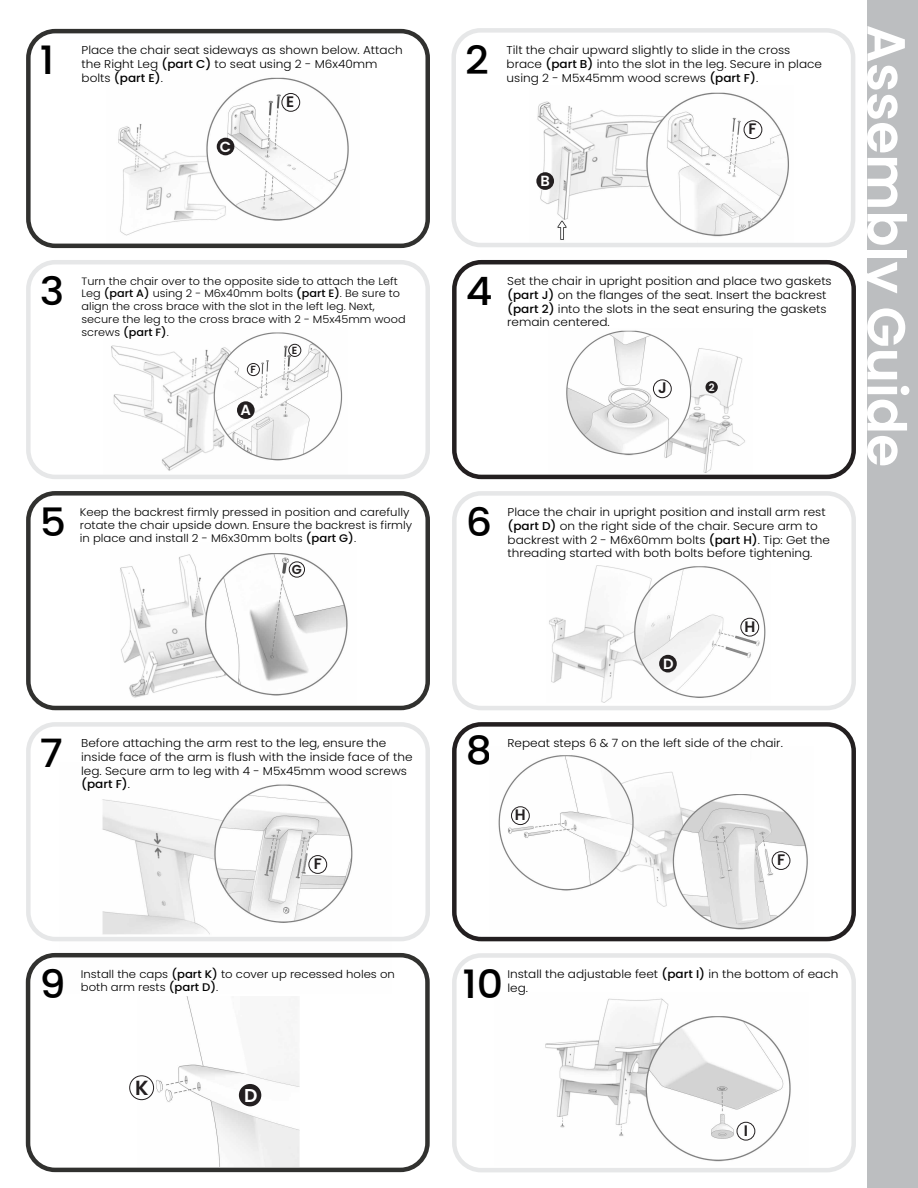
<style>
.page{position:relative;width:918px;height:1188px;background:#fff}
.page>*{position:absolute;margin:0;border:0;box-sizing:border-box;transform-origin:0 0}
.t1{font:600 53.55px "Poppins";color:#fff}
.t2{font:500 39px "Poppins";color:#000;scale:1.05 1}
.t3{font:600 20.4px "Poppins";color:#231f20}
.t4{font:600 18.6px "Poppins";color:#fff}
.t5{font:600 15.3px "Poppins";color:#231f20}
.t6{font:600 15.15px "Poppins";color:#231f20}
.t7{font:600 14.7px "Poppins";color:#fff}
.t8{font:600 13.05px "Poppins";color:#231f20}
.t9{font:300 11.4px/13.6px "Poppins";color:#000;scale:1.05 1}
.t10{font:300 11.1px/13.2px "Poppins";color:#000;scale:1.05 1}
.t11{font:300 10.65px/12.8px "Poppins";color:#000;scale:1.05 1}
.t12{font:600 10.35px "Poppins";color:#231f20}
.t13{font:600 10.2px "Poppins";color:#fff}
.s1{font-weight:500}
.s2{font-size:11.1px}
</style>
<div class="page">
<img style="left:118px;top:77px;width:231px;height:159px">
<div style="left:26px;top:29px;width:404px;height:219px;border:4px solid #31312f;border-radius:27px"></div>
<div style="left:217px;top:138px;width:17px;height:17px;background:#231f20;border-radius:50%"></div>
<div style="left:282px;top:93px;width:18px;height:18px;border:1px solid #231f20;border-radius:50%"></div>
<img style="left:111px;top:332px;width:232px;height:139px">
<div style="left:26px;top:260px;width:404px;height:219px;border:4px solid #e6e7e8;border-radius:27px"></div>
<div style="left:237px;top:401px;width:18px;height:18px;background:#231f20;border-radius:50%"></div>
<div style="left:289px;top:344px;width:12px;height:12px;border:1px solid #231f20;border-radius:50%"></div>
<div style="left:247px;top:363px;width:12px;height:13px;border:1px solid #231f20;border-radius:50%"></div>
<img style="left:566px;top:330px;width:179px;height:143px">
<div style="left:452px;top:260px;width:404px;height:219px;border:4px solid #231f20;border-radius:27px"></div>
<div style="left:653px;top:380px;width:18px;height:18px;border:1px solid #231f20;border-radius:50%"></div>
<div style="left:706px;top:381px;width:12px;height:12px;background:#231f20;border-radius:50%"></div>
<div style="left:26px;top:491px;width:404px;height:219px;border:4px solid #31312f;border-radius:27px"></div>
<img style="left:120px;top:553px;width:228px;height:145px">
<div style="left:289px;top:562px;width:16px;height:15px;border:1px solid #231f20;border-radius:50%"></div>
<img style="left:545px;top:998px;width:246px;height:164px">
<div style="left:452px;top:953px;width:404px;height:219px;border:4px solid #e6e7e8;border-radius:27px"></div>
<div style="left:737px;top:1122px;width:18px;height:18px;border:1px solid #231f20;border-radius:50%"></div>
<img style="left:537px;top:92px;width:252px;height:148px">
<div style="left:451px;top:28px;width:404px;height:219px;border:4px solid #e6e7e8;border-radius:27px"></div>
<div style="left:536px;top:172px;width:18px;height:18px;background:#231f20;border-radius:50%"></div>
<div style="left:744px;top:121px;width:18px;height:18px;border:1px solid #231f20;border-radius:50%"></div>
<div style="left:452px;top:491px;width:404px;height:219px;border:4px solid #e6e7e8;border-radius:27px"></div>
<img style="left:549px;top:565px;width:217px;height:138px">
<div style="left:741px;top:618px;width:18px;height:18px;border:1px solid #231f20;border-radius:50%"></div>
<div style="left:659px;top:655px;width:18px;height:17px;background:#231f20;border-radius:50%"></div>
<img style="left:59px;top:784px;width:333px;height:169px">
<div style="left:26px;top:722px;width:404px;height:219px;border:4px solid #e6e7e8;border-radius:27px"></div>
<div style="left:309px;top:856px;width:18px;height:17px;border:1px solid #231f20;border-radius:50%"></div>
<img style="left:498px;top:755px;width:310px;height:175px">
<div style="left:452px;top:722px;width:404px;height:219px;border:4px solid #231f20;border-radius:27px"></div>
<div style="left:511px;top:807px;width:18px;height:18px;border:1px solid #231f20;border-radius:50%"></div>
<div style="left:772px;top:852px;width:18px;height:17px;border:1px solid #231f20;border-radius:50%"></div>
<img style="left:138px;top:996px;width:162px;height:171px">
<div style="left:26px;top:953px;width:404px;height:219px;border:4px solid #31312f;border-radius:27px"></div>
<div style="left:239px;top:1084px;width:22px;height:22px;background:#231f20;border-radius:50%"></div>
<div style="left:130px;top:1076px;width:24px;height:24px;border:1px solid #231f20;border-radius:50%"></div>
<div style="left:867px;top:0;width:51px;height:1188px;background:#bcbec0"></div>
<h2 class="t2" style="left:40px;top:38px;width:15px">1</h2>
<p class="t9" style="left:82px;top:43px;width:307px">Place the chair seat sideways as shown below. Attach the Right Leg <span class="s1">(part C)</span> to seat using 2 - M6x40mm bolts <span class="s1">(part E)</span>.</p>
<p class="t7" style="left:220px;top:138px;width:13px">C</p>
<h3 class="t6" style="left:286px;top:93px;width:10px">E</h3>
<h2 class="t2" style="left:40px;top:269px;width:25px">3</h2>
<p class="t11" style="left:82px;top:275px;width:310px">Turn the chair over to the opposite side to attach the Left Leg <span class="s1">(part A)</span> using 2 - M6x40mm bolts <span class="s1">(part E)</span>. Be sure to align the cross brace with the slot in the left leg. Next, secure the leg to the cross brace with 2 - M5x45mm wood screws <span class="s1">(part F)</span>.</p>
<p class="t12" style="left:251px;top:363px;width:7px">F</p>
<p class="t7" style="left:241px;top:402px;width:12px">A</p>
<p class="t12" style="left:292px;top:344px;width:7px">E</p>
<h2 class="t2" style="left:40px;top:500px;width:27px">5</h2>
<p class="t10" style="left:80px;top:506px;width:318px">Keep the backrest firmly pressed in position and carefully rotate the chair upside down. Ensure the backrest is firmly</p>
<p class="t10" style="left:80px;top:532px;width:265px">in place and install 2 - M6x30mm bolts <span class="s1">(part G)</span>.</p>
<p class="t8" style="left:292px;top:561px;width:12px">G</p>
<h2 class="t2" style="left:40px;top:731px;width:23px">7</h2>
<p class="t9" style="left:81px;top:737px;width:317px">Before attaching the arm rest to the leg, ensure the inside face of the arm is flush with the inside face of the leg. Secure arm to leg with 4 - M5x45mm wood screws <span class="s1">(part F)</span>.</p>
<h3 class="t6" style="left:314px;top:855px;width:10px">F</h3>
<p class="t10" style="left:81px;top:967px;width:301px">Install the caps <span class="s1">(part K)</span> to cover up recessed holes on</p>
<h2 class="t2" style="left:40px;top:962px;width:26px">9</h2>
<p class="t10" style="left:81px;top:981px;width:132px">both arm rests <span class="s1">(part D)</span>.</p>
<h3 class="t3" style="left:135px;top:1076px;width:15px">K</h3>
<h3 class="t4" style="left:244px;top:1084px;width:15px">D</h3>
<h2 class="t2" style="left:465px;top:38px;width:24px">2</h2>
<p class="t9" style="left:507px;top:43px;width:302px">Tilt the chair upward slightly to slide in the cross brace <span class="s1">(part B)</span> into the slot in the leg. Secure in place</p>
<p class="t9" style="left:507px;top:71px;width:241px">using 2 - M5x45mm wood screws <span class="s1">(part F)</span>.</p>
<p class="t7" style="left:540px;top:173px;width:11px">B</p>
<h3 class="t6" style="left:749px;top:120px;width:10px">F</h3>
<h2 class="t2" style="left:466px;top:269px;width:27px">4</h2>
<p class="t9" style="left:507px;top:274px;width:311px">Set the chair in upright position and place two gaskets <span class="s1">(part J)</span> on the flanges of the seat. Insert the backrest <span class="s1">(part 2)</span> into the slots in the seat ensuring the gaskets remain centered.</p>
<h3 class="t5" style="left:658px;top:379px;width:10px">J</h3>
<p class="t13" style="left:709px;top:381px;width:7px">2</p>
<h1 class="t1" style="left:917px;top:25px;width:444px;rotate:90deg">Assembly Guide</h1>
<h2 class="t2" style="left:466px;top:500px;width:27px">6</h2>
<p class="t9" style="left:508px;top:506px;width:309px">Place the chair in upright position and install arm rest <span class="s1">(part D)</span> on the right side of the chair. Secure arm to backrest with 2 - M6x60mm bolts <span class="s1">(part H)</span>. Tip: Get the threading started with both bolts before tightening.</p>
<p class="t7" style="left:663px;top:655px;width:12px">D</p>
<h3 class="t6" style="left:744px;top:618px;width:12px">H</h3>
<h2 class="t2" style="left:466px;top:728px;width:27px">8</h2>
<p class="t9" style="left:508px;top:737px;width:264px">Repeat steps 6 &amp; 7 on the left side of the chair.</p>
<h3 class="t6" style="left:515px;top:806px;width:12px">H</h3>
<h3 class="t6" style="left:777px;top:851px;width:10px">F</h3>
<p class="t9" style="left:508px;top:968px;width:317px"><span class="s2">I</span>nstall the adjustable feet <span class="s1">(part I)</span> in the bottom of each</p>
<h2 class="t2" style="left:462px;top:962px;width:40px">10</h2>
<p class="t9" style="left:508px;top:981px;width:21px">leg.</p>
<h3 class="t6" style="left:744px;top:1122px;width:6px">I</h3>
</div>
